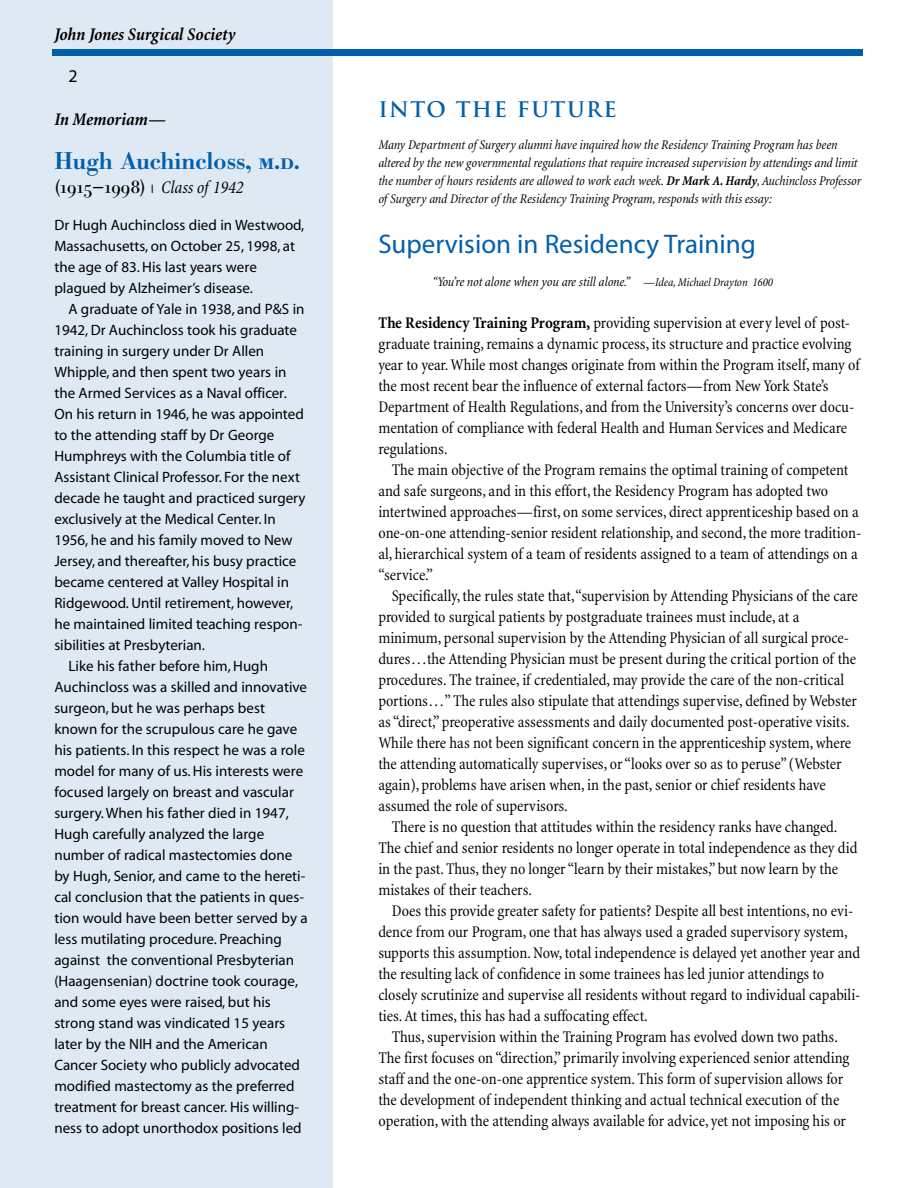
<style>
.page{position:relative;width:918px;height:1188px;background:#fff}
.page>*{position:absolute;margin:0;border:0;box-sizing:border-box;transform-origin:0 0}
.t1{font:27px "Myriad";color:#005fad}
.t2{font:500 24px "Bodoni BE";color:#005fad}
.t3{font:700 21px "Trajan";letter-spacing:.065em;color:#005fad}
.t4{font:italic 700 condensed 18px "Minion";color:#000}
.t5{font:18px "Bodoni BE Regular SC";color:#000}
.t6{font:18px "Myriad";color:#000}
.t7{font:condensed 16.5px/21px "Minion";color:#000}
.t8{font:15px/21px "Myriad";color:#000}
.t9{font:italic condensed 13.5px/18px "Minion";color:#000}
.s1{font-family:"Bodoni BE Medium SC";font-weight:400}
.s2{font-family:"Geneva";font-size:10.5px}
.s3{font-family:"Minion";font-style:italic;font-stretch:condensed}
.s4{font-weight:700}
.s5{font-size:12px}
</style>
<div class="page">
<div style="left:0;top:0;width:333px;height:1188px;background:#dfe9f3"></div>
<div style="left:53px;top:50px;width:810px;height:6px;background:#005fad"></div>
<p class="t4" style="left:54px;top:28px;width:183px">John Jones Surgical Society</p>
<p class="t6" style="left:68px;top:69px;width:11px">2</p>
<p class="t4" style="left:54px;top:113px;width:113px">In Memoriam—</p>
<h2 class="t2" style="left:54px;top:152px;width:247px">Hugh Auchincloss, <span class="s1">m.d.</span></h2>
<p class="t5" style="left:54px;top:180px;width:191px">(1915—1998) <span class="s2">l</span> <span class="s3">Class of 1942</span></p>
<p class="t8" style="left:54px;top:216px;width:252px">Dr Hugh Auchincloss died in Westwood, Massachusetts, on October 25, 1998, at the age of 83.His last years were plagued by Alzheimer’s disease.</p>
<p class="t8" style="left:68px;top:300px;width:238px">A graduate of Yale in 1938, and P&amp;S in</p>
<p class="t8" style="left:54px;top:321px;width:244px">1942, Dr Auchincloss took his graduate</p>
<p class="t8" style="left:54px;top:342px;width:211px">training in surgery under Dr Allen</p>
<p class="t8" style="left:54px;top:363px;width:234px">Whipple, and then spent two years in</p>
<p class="t8" style="left:54px;top:384px;width:234px">the Armed Services as a Naval officer.</p>
<p class="t8" style="left:54px;top:405px;width:251px">On his return in 1946, he was appointed</p>
<p class="t8" style="left:54px;top:426px;width:222px">to the attending staff by Dr George</p>
<p class="t8" style="left:54px;top:447px;width:238px">Humphreys with the Columbia title of</p>
<p class="t8" style="left:54px;top:468px;width:247px">Assistant Clinical Professor. For the next</p>
<p class="t8" style="left:54px;top:489px;width:253px">decade he taught and practiced surgery</p>
<p class="t8" style="left:54px;top:510px;width:223px">exclusively at the Medical Center. In</p>
<p class="t8" style="left:54px;top:531px;width:240px">1956, he and his family moved to New</p>
<p class="t8" style="left:54px;top:552px;width:244px">Jersey, and thereafter, his busy practice</p>
<p class="t8" style="left:54px;top:573px;width:236px">became centered at Valley Hospital in</p>
<p class="t8" style="left:54px;top:594px;width:240px">Ridgewood.Until retirement, however,</p>
<p class="t8" style="left:54px;top:615px;width:250px">he maintained limited teaching respon-</p>
<p class="t8" style="left:54px;top:636px;width:152px">sibilities at Presbyterian.</p>
<p class="t8" style="left:68px;top:657px;width:201px">Like his father before him, Hugh</p>
<p class="t8" style="left:54px;top:678px;width:254px">Auchincloss was a skilled and innovative</p>
<p class="t8" style="left:54px;top:699px;width:212px">surgeon, but he was perhaps best</p>
<p class="t8" style="left:54px;top:720px;width:244px">known for the scrupulous care he gave</p>
<p class="t8" style="left:54px;top:741px;width:252px">his patients. In this respect he was a role</p>
<p class="t8" style="left:54px;top:762px;width:250px">model for many of us.His interests were</p>
<p class="t8" style="left:54px;top:783px;width:241px">focused largely on breast and vascular</p>
<p class="t8" style="left:54px;top:804px;width:236px">surgery.When his father died in 1947,</p>
<p class="t8" style="left:54px;top:825px;width:211px">Hugh carefully analyzed the large</p>
<p class="t8" style="left:54px;top:846px;width:240px">number of radical mastectomies done</p>
<p class="t8" style="left:54px;top:867px;width:253px">by Hugh, Senior, and came to the hereti-</p>
<p class="t8" style="left:54px;top:888px;width:251px">cal conclusion that the patients in ques-</p>
<p class="t8" style="left:54px;top:909px;width:255px">tion would have been better served by a</p>
<p class="t8" style="left:54px;top:930px;width:229px">less mutilating procedure. Preaching</p>
<p class="t8" style="left:54px;top:951px;width:241px">against the conventional Presbyterian</p>
<p class="t8" style="left:54px;top:972px;width:245px">(Haagensenian) doctrine took courage,</p>
<p class="t8" style="left:54px;top:993px;width:218px">and some eyes were raised, but his</p>
<p class="t8" style="left:54px;top:1014px;width:232px">strong stand was vindicated 15 years</p>
<p class="t8" style="left:54px;top:1035px;width:215px">later by the NIH and the American</p>
<p class="t8" style="left:54px;top:1056px;width:247px">Cancer Society who publicly advocated</p>
<p class="t8" style="left:54px;top:1077px;width:242px">modified mastectomy as the preferred</p>
<p class="t8" style="left:54px;top:1098px;width:246px">treatment for breast cancer. His willing-</p>
<p class="t8" style="left:54px;top:1119px;width:249px">ness to adopt unorthodox positions led</p>
<p class="t3" style="left:378px;top:97px;width:240px">I N TO THE FUTURE</p>
<p class="t9" style="left:378px;top:137px;width:484px">Many Department of Surgery alumni have inquired how the Residency Training Program has been altered by the new governmental regulations that require increased supervision by attendings and limit the number of hours residents are allowed to work each week. <span class="s4">Dr Mark A. Hardy</span>,Auchincloss Professor of Surgery and Director of the Residency Training Program, responds with this essay:</p>
<h1 class="t1" style="left:378px;top:234px;width:379px">Supervision in Residency Training</h1>
<p class="t9" style="left:432px;top:274px;width:342px">“You’re not alone when you are still alone.” <span class="s5">—Idea, Michael Drayton 1600</span></p>
<p class="t7" style="left:378px;top:314px;width:483px"><span class="s4">The Residency Training Program,</span> providing supervision at every level of post&shy;graduate training,remains a dynamic process, its structure and practice evolving year to year.While most changes originate from within the Program itself, many of the most recent bear the influence of external factors—from New York State’s Department of Health Regulations, and from the University’s concerns over docu&shy;mentation of compliance with federal Health and Human Services and Medicare regulations.</p>
<p class="t7" style="left:378px;top:461px;width:484px;text-indent:13px">The main objective of the Program remains the optimal training of competent and safe surgeons, and in this effort, the Residency Program has adopted two intertwined approaches—first, on some services, direct apprenticeship based on a one-on-one attending-senior resident relationship, and second,the more tradition&shy;al, hierarchical system of a team of residents assigned to a team of attendings on a “service.”</p>
<p class="t7" style="left:378px;top:587px;width:481px;text-indent:13px">Specifically,the rules state that,“supervision by Attending Physicians of the care provided to surgical patients by postgraduate trainees must include, at a minimum, personal supervision by the Attending Physician of all surgical proce&shy;dures…the Attending Physician must be present during the critical portion of the procedures. The trainee, if credentialed, may provide the care of the non-critical portions…” The rules also stipulate that attendings supervise, defined by Webster as“direct,” preoperative assessments and daily documented post-operative visits.<br>While there has not been significant concern in the apprenticeship system,where the attending automatically supervises, or“looks over so as to peruse”(Webster again), problems have arisen when, in the past, senior or chief residents have assumed the role of supervisors.</p>
<p class="t7" style="left:378px;top:818px;width:481px;text-indent:13px">There is no question that attitudes within the residency ranks have changed.<br>The chief and senior residents no longer operate in total independence as they did in the past.Thus, they no longer“learn by their mistakes,” but now learn by the mistakes of their teachers.</p>
<p class="t7" style="left:378px;top:902px;width:484px;text-indent:13px">Does this provide greater safety for patients? Despite all best intentions, no evi&shy;dence from our Program, one that has always used a graded supervisory system, supports this assumption.Now, total independence is delayed yet another year and the resulting lack of confidence in some trainees has led junior attendings to closely scrutinize and supervise all residents without regard to individual capabili&shy;ties.At times, this has had a suffocating effect.</p>
<p class="t7" style="left:378px;top:1028px;width:472px;text-align:center">Thus, supervision within the Training Program has evolved down two paths.<br>The first focuses on “direction,” primarily involving experienced senior attending staff and the one-on-one apprentice system. This form of supervision allows for the development of independent thinking and actual technical execution of the operation, with the attending always available for advice, yet not imposing his or</p>
</div>
